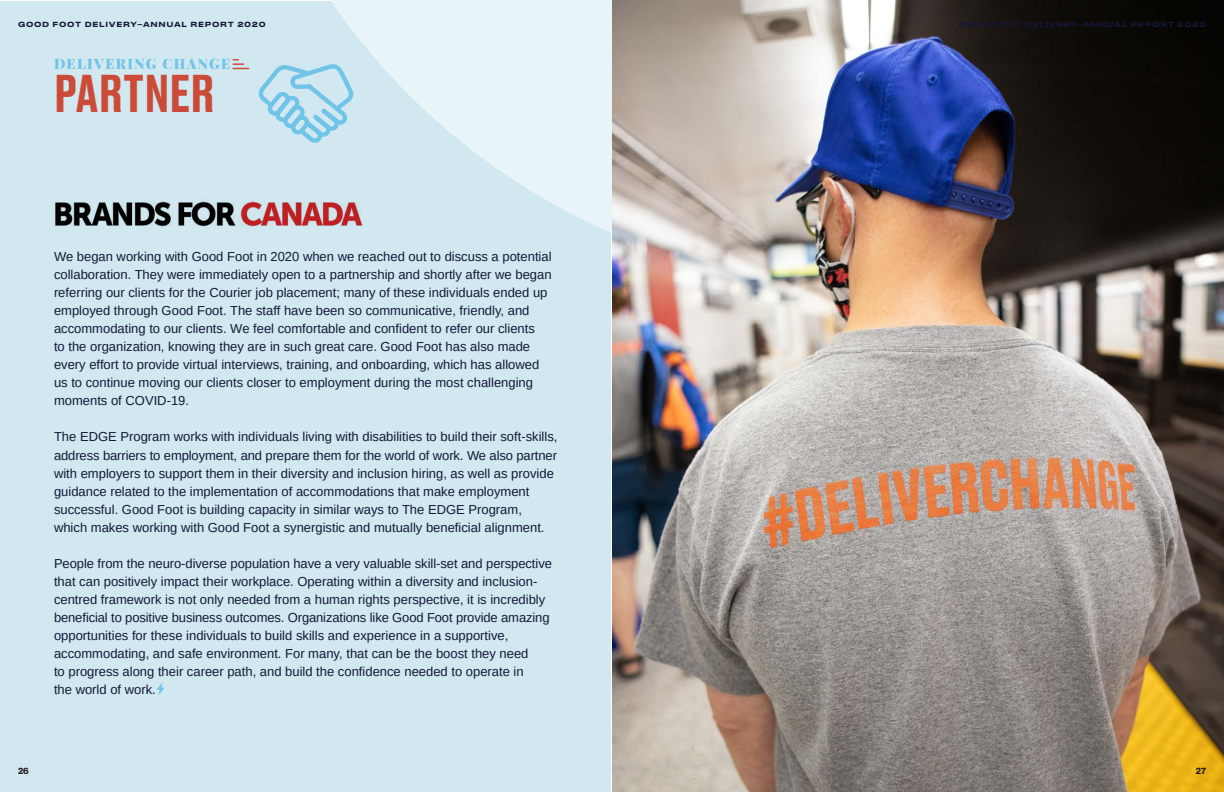
<style>
.page{position:relative;width:1224px;height:792px;background:#fff}
.page>*{position:absolute;margin:0;border:0;box-sizing:border-box;transform-origin:0 0}
.t1{font:500 50px "Druk Text";color:#cc4a38}
.t2{font:900 14px "Playfair Display";letter-spacing:.1em;color:#70c4e8}
.t3{font:13px/18px "Arimo";color:#141738}
.t4{font:700 9px "Neue Haas Display";color:#231f20}
.t5{font:500 7px "Druk Text Wide Web";letter-spacing:.1em;color:#141738}
</style>
<div class="page">
<div style="left:0;top:1px;width:611px;height:791px;background:#d1e8f0"></div>
<svg style="left:233px;top:0;width:991px;height:288px"></svg>
<img style="left:612px;top:0;width:611px;height:792px">
<img style="left:56px;top:180px;width:308px;height:66px">
<svg style="left:157px;top:683px;width:7px;height:12px"></svg>
<svg style="left:232px;top:59px;width:17px;height:10px"></svg>
<svg style="left:260px;top:62px;width:92px;height:85px"></svg>
<p class="t5" style="left:18px;top:18px;width:249px">GOOD FOOT DELIVERY–ANNUAL REPORT 2020</p>
<p class="t5" style="left:958px;top:18px;width:249px">GOOD FOOT DELIVERY–ANNUAL REPORT 2020</p>
<p class="t2" style="left:54px;top:53px;width:178px">DELIVERING CHANGE</p>
<p class="t1" style="left:54px;top:56px;width:162px">PARTNER</p>
<p class="t3" style="left:54px;top:248px;width:499px">We began working with Good Foot in 2020 when we reached out to discuss a potential collaboration. They were immediately open to a partnership and shortly after we began referring our clients for the Courier job placement; many of these individuals ended up employed through Good Foot. The staff have been so communicative, friendly, and accommodating to our clients. We feel comfortable and confident to refer our clients<br>to the organization, knowing they are in such great care. Good Foot has also made every effort to provide virtual interviews, training, and onboarding, which has allowed us to continue moving our clients closer to employment during the most challenging moments of COVID-19.</p>
<p class="t3" style="left:54px;top:428px;width:505px">The EDGE Program works with individuals living with disabilities to build their soft-skills, address barriers to employment, and prepare them for the world of work. We also partner with employers to support them in their diversity and inclusion hiring, as well as provide guidance related to the implementation of accommodations that make employment successful. Good Foot is building capacity in similar ways to The EDGE Program, which makes working with Good Foot a synergistic and mutually beneficial alignment.</p>
<p class="t3" style="left:54px;top:554px;width:500px">People from the neuro-diverse population have a very valuable skill-set and perspective that can positively impact their workplace. Operating within a diversity and inclusion&shy;centred framework is not only needed from a human rights perspective, it is incredibly beneficial to positive business outcomes. Organizations like Good Foot provide amazing opportunities for these individuals to build skills and experience in a supportive, accommodating, and safe environment. For many, that can be the boost they need<br>to progress along their career path, and build the confidence needed to operate in<br>the world of work.</p>
<p class="t4" style="left:18px;top:766px;width:12px">26</p>
<p class="t4" style="left:1196px;top:766px;width:12px">27</p>
</div>
